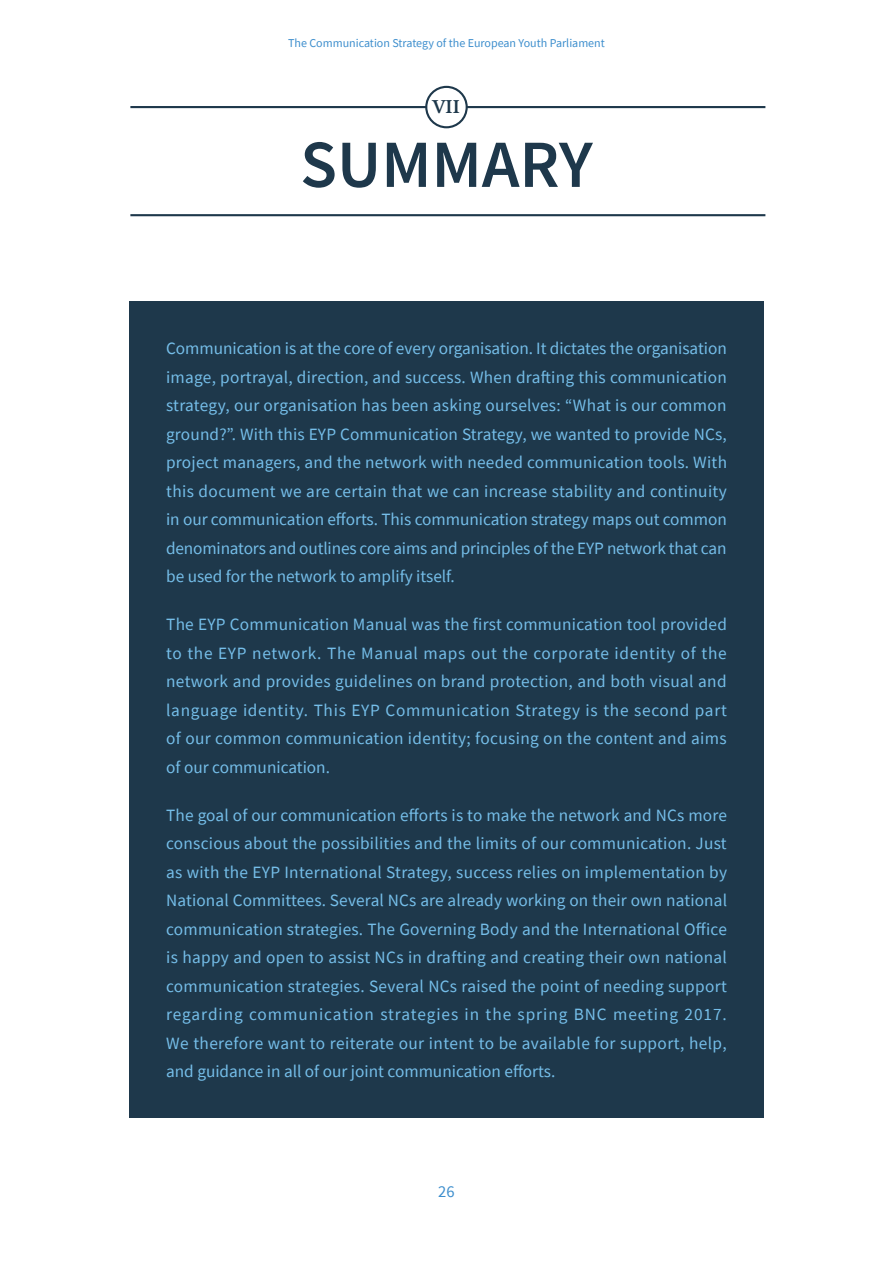
<style>
.page{position:relative;width:893px;height:1263px;background:#fff}
.page>*{position:absolute;margin:0;border:0;box-sizing:border-box;transform-origin:0 0}
.t1{font:600 67.5px "Source Sans Pro";color:#1e384b}
.t2{font:17.25px/28.5px "Source Sans Pro";color:#75bee9;text-align:justify}
.t3{font:700 16.5px "Libre Baskerville";color:#1e384b}
.t4{font:16.5px "Source Sans Pro";color:#3d8ecd}
.t5{font:12px "Source Sans Pro";color:#3d8ecd}
</style>
<div class="page">
<div style="left:129px;top:301px;width:635px;height:816px;background:#1e384b"></div>
<hr style="left:130px;top:106px;width:635px;height:2px;background:#1e384b">
<div style="left:426px;top:87px;width:41px;height:40px;background:#fff;border-radius:50%"></div>
<div style="left:425px;top:86px;width:43px;height:42px;border:2px solid #1e384b;border-radius:50%"></div>
<hr style="left:130px;top:214px;width:635px;height:2px;background:#1e384b">
<p class="t5" style="left:288px;top:36px;width:318px">The Communication Strategy of the European Youth Parliament</p>
<p class="t3" style="left:432px;top:97px;width:29px">VII</p>
<h1 class="t1" style="left:300px;top:120px;width:43px">SUMMARY</h1>
<p class="t2" style="left:166px;top:334px;width:562px">Communication is at the core of every organisation. It dictates the organisation image, portrayal, direction, and success. When drafting this communication strategy, our organisation has been asking ourselves: “What is our common ground?”. With this EYP Communication Strategy, we wanted to provide NCs, project managers, and the network with needed communication tools. With this document we are certain that we can increase stability and continuity in our communication efforts. This communication strategy maps out common denominators and outlines core aims and principles of the EYP network that can be used for the network to amplify itself.</p>
<p class="t2" style="left:166px;top:610px;width:562px">The EYP Communication Manual was the first communication tool provided to the EYP network. The Manual maps out the corporate identity of the network and provides guidelines on brand protection, and both visual and language identity. This EYP Communication Strategy is the second part of our common communication identity; focusing on the content and aims of our communication.</p>
<p class="t2" style="left:166px;top:800px;width:562px">The goal of our communication efforts is to make the network and NCs more conscious about the possibilities and the limits of our communication. Just as with the EYP International Strategy, success relies on implementation by National Committees. Several NCs are already working on their own national communication strategies. The Governing Body and the International Office is happy and open to assist NCs in drafting and creating their own national communication strategies. Several NCs raised the point of needing support regarding communication strategies in the spring BNC meeting 2017.<br>We therefore want to reiterate our intent to be available for support, help, and guidance in all of our joint communication efforts.</p>
<p class="t4" style="left:438px;top:1181px;width:18px">26</p>
</div>
